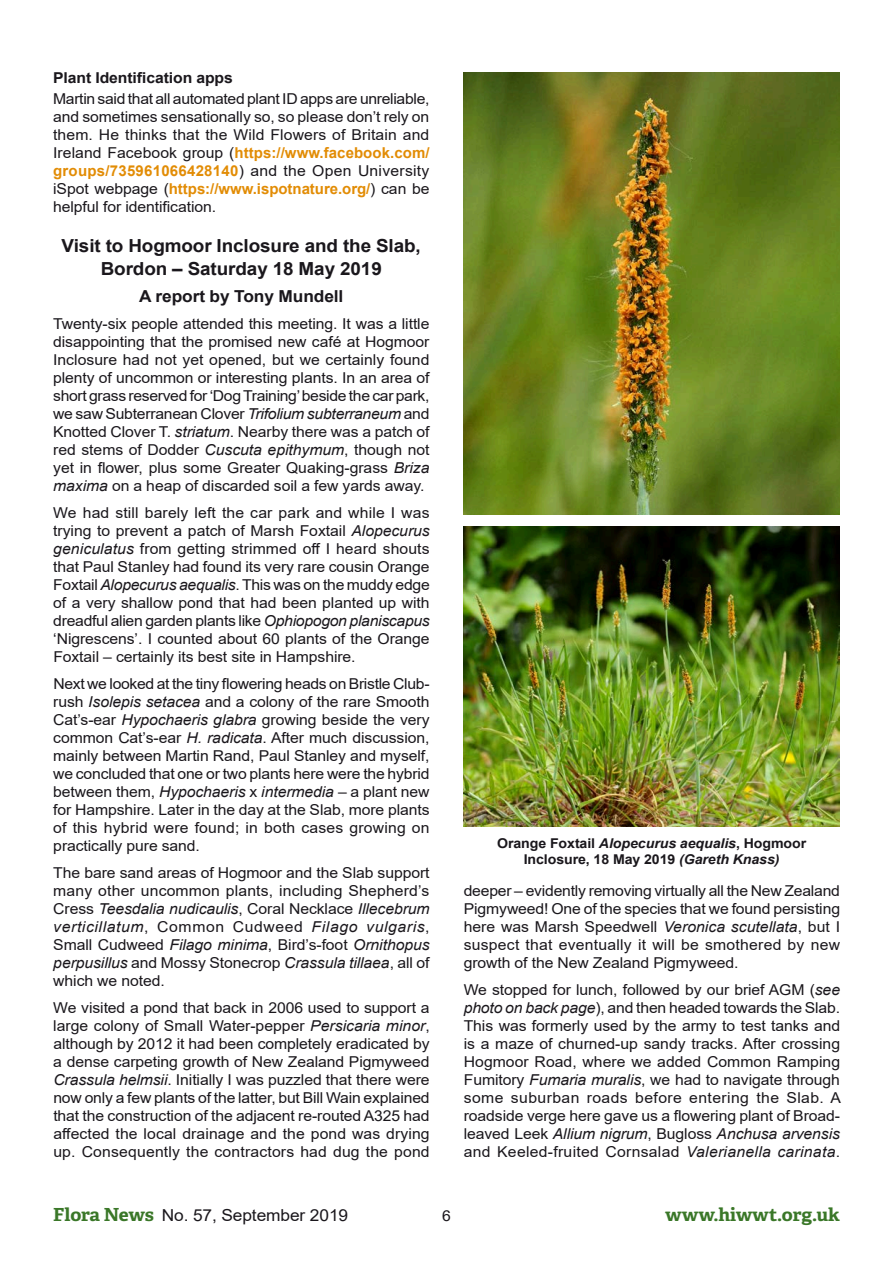
<style>
.page{position:relative;width:893px;height:1263px;background:#fff}
.page>*{position:absolute;margin:0;border:0;box-sizing:border-box;transform-origin:0 0}
.t1{font:700 18px/22.5px "Arial";letter-spacing:-.005em;color:#1a171c;text-align:center;scale:1.05 1}
.t2{font:700 18px "Adelle";letter-spacing:-.005em;color:#3a7728;scale:1.05 1}
.t3{font:16.5px "Arial";letter-spacing:-.005em;color:#1a171c;scale:1.05 1}
.t4{font:700 16.5px "Arial";letter-spacing:-.005em;color:#1a171c;scale:1.05 1}
.t5{font:15px/18px "Arial";letter-spacing:-.005em;color:#1a171c;text-align:justify;scale:1.05 1}
.t6{font:700 15px "Arial";letter-spacing:-.005em;color:#1a171c;scale:1.05 1}
.t7{font:700 13.5px/16.5px "Arial";letter-spacing:-.005em;color:#1a171c;text-align:center;scale:1.05 1}
.s1{font-weight:700;color:#e28c05}
.s2{font-style:italic}
.s3{font-family:"Adelle";font-weight:700;font-size:18px;color:#3a7728}
</style>
<div class="page">
<img style="left:463px;top:72px;width:377px;height:442px">
<img style="left:463px;top:526px;width:377px;height:300px">
<p class="t6" style="left:53px;top:67px;width:173px">Plant Identification apps</p>
<p class="t5" style="left:53px;top:90px;width:360px">Martin said that all automated plant ID apps are unreliable, and sometimes sensationally so, so please don’t rely on them. He thinks that the Wild Flowers of Britain and Ireland Facebook group (<span class="s1">https://www.facebook.com/ groups/735961066428140</span>) and the Open University iSpot webpage (<span class="s1">https://www.ispotnature.org/</span>) can be helpful for identification.</p>
<p class="t1" style="left:62px;top:235px;width:344px">Visit to Hogmoor Inclosure and the Slab,<br>Bordon – Saturday 18 May 2019</p>
<p class="t4" style="left:139px;top:284px;width:196px">A report by Tony Mundell</p>
<p class="t5" style="left:53px;top:315px;width:360px">Twenty-six people attended this meeting. It was a little disappointing that the promised new café at Hogmoor Inclosure had not yet opened, but we certainly found plenty of uncommon or interesting plants. In an area of short grass reserved for ‘DogTraining’beside the car park, we saw Subterranean Clover <span class="s2">Trifolium subterraneum</span> and Knotted Clover T. <span class="s2">striatum</span>. Nearby there was a patch of red stems of Dodder <span class="s2">Cuscuta epithymum</span>, though not yet in flower, plus some Greater Quaking-grass <span class="s2">Briza maxima</span> on a heap of discarded soil a few yards away.</p>
<p class="t5" style="left:53px;top:504px;width:360px">We had still barely left the car park and while I was trying to prevent a patch of Marsh Foxtail <span class="s2">Alopecurus geniculatus</span> from getting strimmed off I heard shouts that Paul Stanley had found its very rare cousin Orange Foxtail <span class="s2">Alopecurus aequalis</span>. This was on the muddy edge of a very shallow pond that had been planted up with dreadful alien garden plants like <span class="s2">Ophiopogon planiscapus </span>‘Nigrescens’. I counted about 60 plants of the Orange Foxtail – certainly its best site in Hampshire.</p>
<p class="t5" style="left:53px;top:675px;width:360px">Next we looked at the tiny flowering heads on Bristle Club&shy;rush <span class="s2">Isolepis setacea</span> and a colony of the rare Smooth Cat’s-ear <span class="s2">Hypochaeris glabra</span> growing beside the very common Cat’s-ear <span class="s2">H. radicata</span>. After much discussion, mainly between Martin Rand, Paul Stanley and myself, we concluded that one or two plants here were the hybrid between them, <span class="s2">Hypochaeris</span> x <span class="s2">intermedia</span> – a plant new for Hampshire. Later in the day at the Slab, more plants of this hybrid were found; in both cases growing on practically pure sand.</p>
<p class="t5" style="left:53px;top:864px;width:360px">The bare sand areas of Hogmoor and the Slab support many other uncommon plants, including Shepherd’s Cress <span class="s2">Teesdalia nudicaulis</span>, Coral Necklace <span class="s2">Illecebrum verticillatum</span>, Common Cudweed <span class="s2">Filago vulgaris</span>, Small Cudweed <span class="s2">Filago minima</span>, Bird’s-foot <span class="s2">Ornithopus perpusillus</span> and Mossy Stonecrop <span class="s2">Crassula tillaea</span>, all of which we noted.</p>
<p class="t5" style="left:53px;top:999px;width:360px">We visited a pond that back in 2006 used to support a large colony of Small Water-pepper <span class="s2">Persicaria minor</span>, although by 2012 it had been completely eradicated by a dense carpeting growth of New Zealand Pigmyweed <span class="s2">Crassula helmsii</span>. Initially I was puzzled that there were now only a few plants of the latter, but Bill Wain explained that the construction of the adjacent re-routed A325 had affected the local drainage and the pond was drying up. Consequently the contractors had dug the pond</p>
<p class="t7" style="left:497px;top:835px;width:296px">Orange Foxtail <span class="s2">Alopecurus aequalis</span>, Hogmoor<br>Inclosure, 18 May 2019 <span class="s2">(Gareth Knass)</span></p>
<p class="t5" style="left:464px;top:882px;width:360px">deeper – evidently removing virtually all the New Zealand Pigmyweed! One of the species that we found persisting here was Marsh Speedwell <span class="s2">Veronica scutellata</span>, but I suspect that eventually it will be smothered by new growth of the New Zealand Pigmyweed.</p>
<p class="t5" style="left:464px;top:981px;width:361px">We stopped for lunch, followed by our brief AGM (<span class="s2">see photo on back page</span>), and then headed towards the Slab.<br>This was formerly used by the army to test tanks and is a maze of churned-up sandy tracks. After crossing Hogmoor Road, where we added Common Ramping Fumitory <span class="s2">Fumaria muralis</span>, we had to navigate through some suburban roads before entering the Slab. A roadside verge here gave us a flowering plant of Broad&shy;leaved Leek <span class="s2">Allium nigrum</span>, Bugloss <span class="s2">Anchusa arvensis </span>and Keeled-fruited Cornsalad <span class="s2">Valerianella carinata</span>.</p>
<p class="t3" style="left:53px;top:1204px;width:282px"><span class="s3">Flora News</span> No. 57, September 2019</p>
<p class="t5" style="left:442px;top:1207px;width:10px">6</p>
<p class="t2" style="left:665px;top:1202px;width:168px">www.hiwwt.org.uk</p>
</div>
